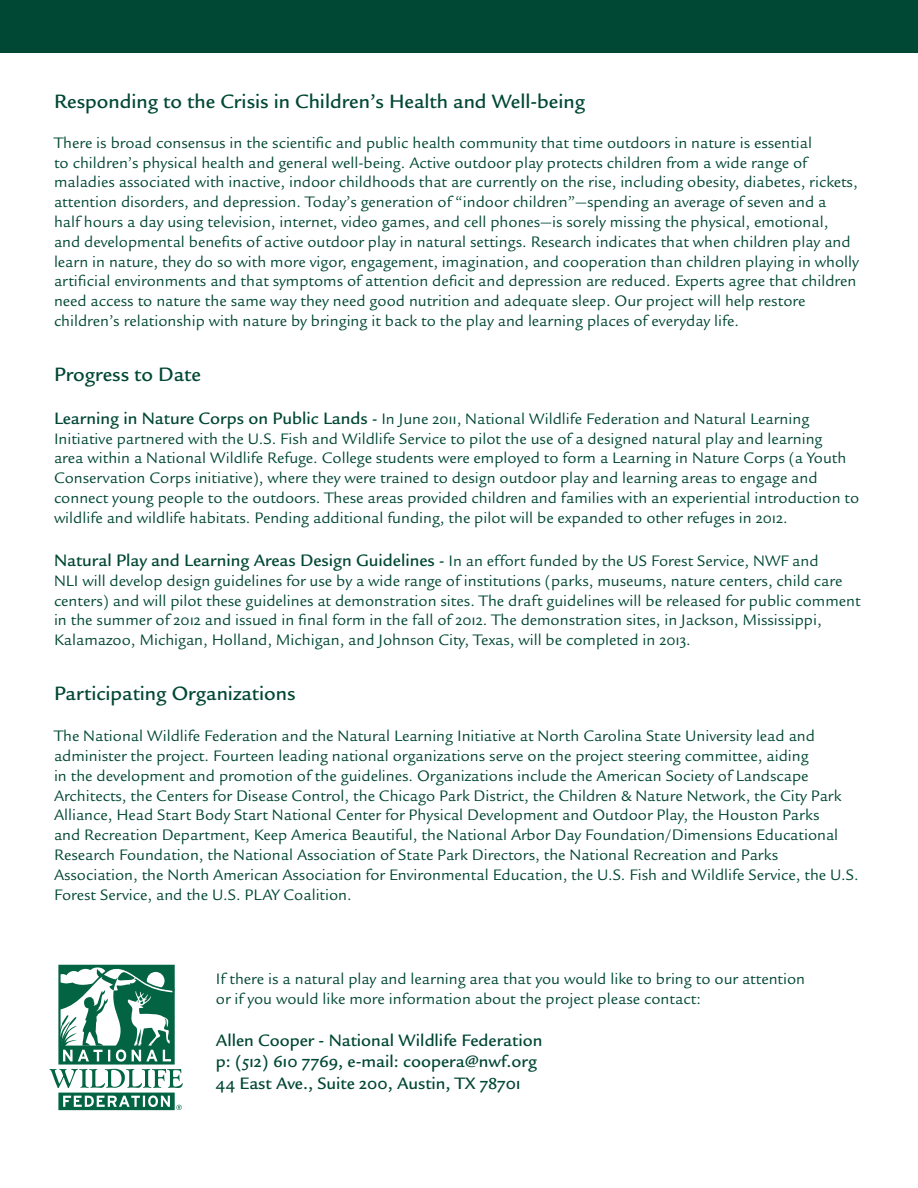
<style>
.page{position:relative;width:918px;height:1188px;background:#fff}
.page>*{position:absolute;margin:0;border:0;box-sizing:border-box;transform-origin:0 0}
.t1{font:21px "Legacy San ITC Medi OS";color:#004734}
.t2{font:18px "Legacy San ITC Medi OS";color:#004734}
.t3{font:16.5px/19.8px "Legacy San ITC Book OS";color:#004734}
.s1{font-family:"Legacy San ITC Medi OS";font-size:18px}
.s2{font-family:"Legacy San ITC Medi OS"}
.s3{font-size:16.5px}
.s4{font-family:"Legacy San ITC Book OS";font-size:16.5px}
</style>
<div class="page">
<div style="left:0;top:0;width:918px;height:53px;background:#004734"></div>
<svg style="left:50px;top:965px;width:133px;height:145px"></svg>
<p class="t1" style="left:54px;top:90px;width:533px">Responding to the Crisis in Children’s Health and Well-being</p>
<p class="t3" style="left:54px;top:133px;width:806px">There is broad consensus in the scientific and public health community that time outdoors in nature is essential<br>to children’s physical health and general well-being. Active outdoor play protects children from a wide range of maladies associated with inactive, indoor childhoods that are currently on the rise, including obesity, diabetes, rickets, attention disorders, and depression. Today’s generation of “indoor children”—spending an average of seven and a<br>half hours a day using television, internet, video games, and cell phones—is sorely missing the physical, emotional,<br>and developmental benefits of active outdoor play in natural settings. Research indicates that when children play and learn in nature, they do so with more vigor, engagement, imagination, and cooperation than children playing in wholly artificial environments and that symptoms of attention deficit and depression are reduced. Experts agree that children need access to nature the same way they need good nutrition and adequate sleep. Our project will help restore children’s relationship with nature by bringing it back to the play and learning places of everyday life.</p>
<p class="t1" style="left:54px;top:363px;width:149px">Progress to Date</p>
<p class="t3" style="left:54px;top:409px;width:807px"><span class="s1">Learning in Nature Corps on Public Lands</span> <span class="s2">-</span> In June 2011, National Wildlife Federation and Natural Learning Initiative partnered with the U.S. Fish and Wildlife Service to pilot the use of a designed natural play and learning<br>area within a National Wildlife Refuge. College students were employed to form a Learning in Nature Corps (a Youth Conservation Corps initiative), where they were trained to design outdoor play and learning areas to engage and connect young people to the outdoors. These areas provided children and families with an experiential introduction to wildlife and wildlife habitats. Pending additional funding, the pilot will be expanded to other refuges in 2012.</p>
<p class="t2" style="left:54px;top:550px;width:766px">Natural Play and Learning Areas Design Guidelines <span class="s3">-</span> <span class="s4">In an effort funded by the US Forest Service, NWF and</span></p>
<p class="t3" style="left:54px;top:571px;width:808px">NLI will develop design guidelines for use by a wide range of institutions (parks, museums, nature centers, child care centers) and will pilot these guidelines at demonstration sites. The draft guidelines will be released for public comment in the summer of 2012 and issued in final form in the fall of 2012. The demonstration sites, in Jackson, Mississippi, Kalamazoo, Michigan, Holland, Michigan, and Johnson City, Texas, will be completed in 2013.</p>
<p class="t1" style="left:54px;top:682px;width:243px">Participating Organizations</p>
<p class="t3" style="left:54px;top:726px;width:806px">The National Wildlife Federation and the Natural Learning Initiative at North Carolina State University lead and administer the project. Fourteen leading national organizations serve on the project steering committee, aiding<br>in the development and promotion of the guidelines. Organizations include the American Society of Landscape Architects, the Centers for Disease Control, the Chicago Park District, the Children &amp; Nature Network, the City Park Alliance, Head Start Body Start National Center for Physical Development and Outdoor Play, the Houston Parks<br>and Recreation Department, Keep America Beautiful, the National Arbor Day Foundation/Dimensions Educational Research Foundation, the National Association of State Park Directors, the National Recreation and Parks Association, the North American Association for Environmental Education, the U.S. Fish and Wildlife Service, the U.S.<br>Forest Service, and the U.S. PLAY Coalition.</p>
<p class="t3" style="left:216px;top:970px;width:591px">If there is a natural play and learning area that you would like to bring to our attention</p>
<p class="t3" style="left:216px;top:989px;width:487px">or if you would like more information about the project please contact:</p>
<p class="t2" style="left:216px;top:1030px;width:328px">Allen Cooper - National Wildlife Federation</p>
<p class="t2" style="left:216px;top:1051px;width:322px">p: (512) 610 7769, e-mail: coopera@nwf.org</p>
<p class="t2" style="left:216px;top:1073px;width:306px">44 East Ave., Suite 200, Austin, TX 78701</p>
</div>
